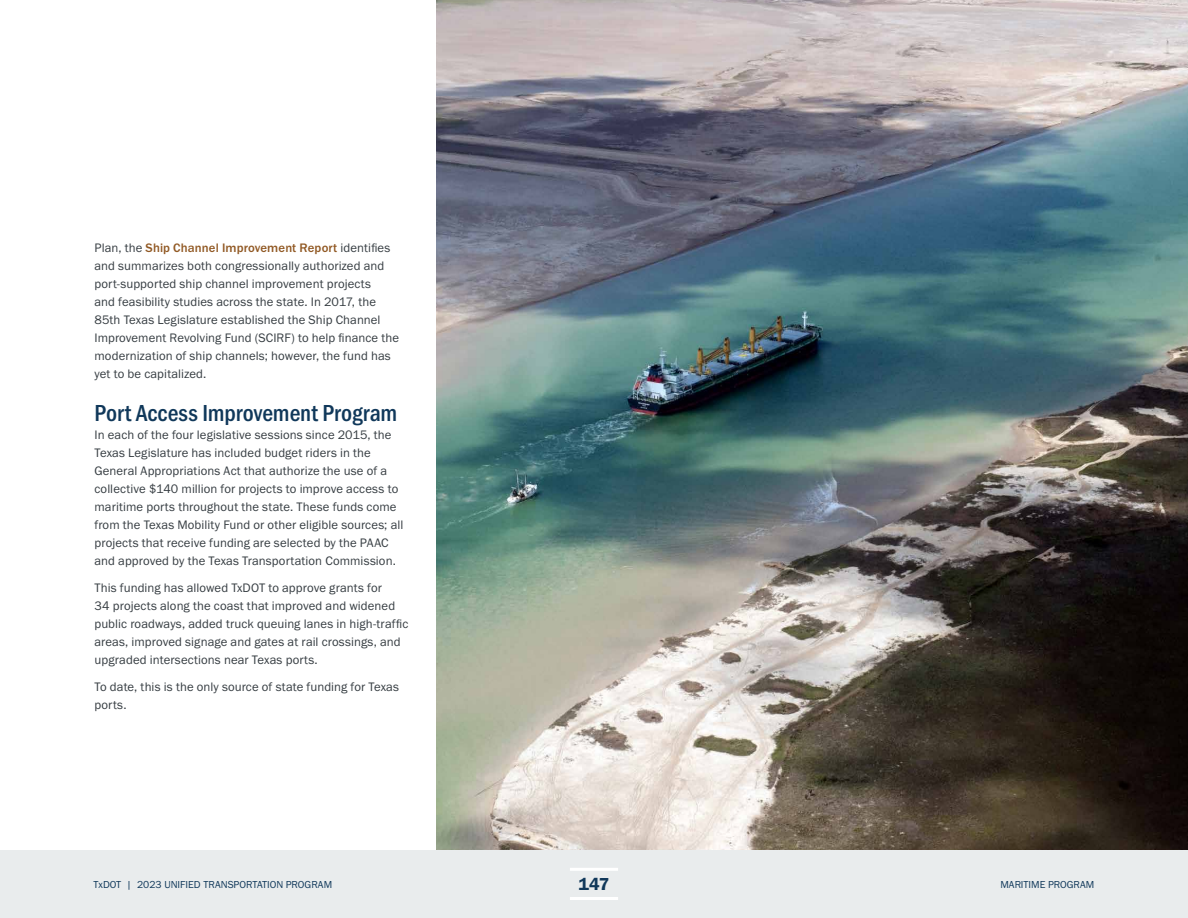
<style>
.page{position:relative;width:1188px;height:918px;background:#fff}
.page>*{position:absolute;margin:0;border:0;box-sizing:border-box;transform-origin:0 0}
.t1{font:500 24px "Franklin Gothic URW Cond";color:#10385a}
.t2{font:18px "Franklin Gothic URW Dem";color:#10385a}
.Body_8_5pt{font:12.75px/18px "Franklin Gothic URW Boo";letter-spacing:.005em;color:#363d42}
.Body_8_5pt_No_Space{font:12.75px/18px "Franklin Gothic URW Boo";letter-spacing:.01em;color:#363d42}
.t3{font:10.5px "Franklin Gothic URW Boo";color:#10385a}
.s1{font-family:"Franklin Gothic URW";font-weight:500;color:#915924}
</style>
<div class="page">
<img style="left:436px;top:0;width:752px;height:850px">
<div style="left:0;top:850px;width:1188px;height:68px;background:#e9eced"></div>
<hr style="left:570px;top:868px;width:48px;height:3px;background:#fff">
<hr style="left:570px;top:897px;width:48px;height:3px;background:#fff">
<p class="Body_8_5pt" style="left:94px;top:238px;width:306px">Plan, the <span class="s1">Ship Channel Improvement Report</span> identifies and summarizes both congressionally authorized and port-supported ship channel improvement projects<br>and feasibility studies across the state. In 2017, the 85th Texas Legislature established the Ship Channel Improvement Revolving Fund (SCIRF) to help finance the modernization of ship channels; however, the fund has yet to be capitalized.</p>
<p class="t1" style="left:94px;top:396px;width:304px">Port Access Improvement Program</p>
<p class="Body_8_5pt_No_Space" style="left:94px;top:426px;width:310px">In each of the four legislative sessions since 2015, the Texas Legislature has included budget riders in the General Appropriations Act that authorize the use of a collective $140 million for projects to improve access to maritime ports throughout the state. These funds come from the Texas Mobility Fund or other eligible sources; all projects that receive funding are selected by the PAAC and approved by the Texas Transportation Commission.</p>
<p class="Body_8_5pt" style="left:94px;top:579px;width:315px">This funding has allowed TxDOT to approve grants for<br>34 projects along the coast that improved and widened public roadways, added truck queuing lanes in high-traffic areas, improved signage and gates at rail crossings, and upgraded intersections near Texas ports.</p>
<p class="Body_8_5pt" style="left:94px;top:678px;width:306px">To date, this is the only source of state funding for Texas ports.</p>
<p class="t3" style="left:94px;top:878px;width:240px">TxDOT | 2023 UNIFIED TRANSPORTATION PROGRAM</p>
<h2 class="t2" style="left:578px;top:873px;width:33px">147</h2>
<p class="t3" style="left:1000px;top:878px;width:12px">Maritim</p>
<p class="t3" style="left:1040px;top:878px;width:16px">e Program</p>
</div>
